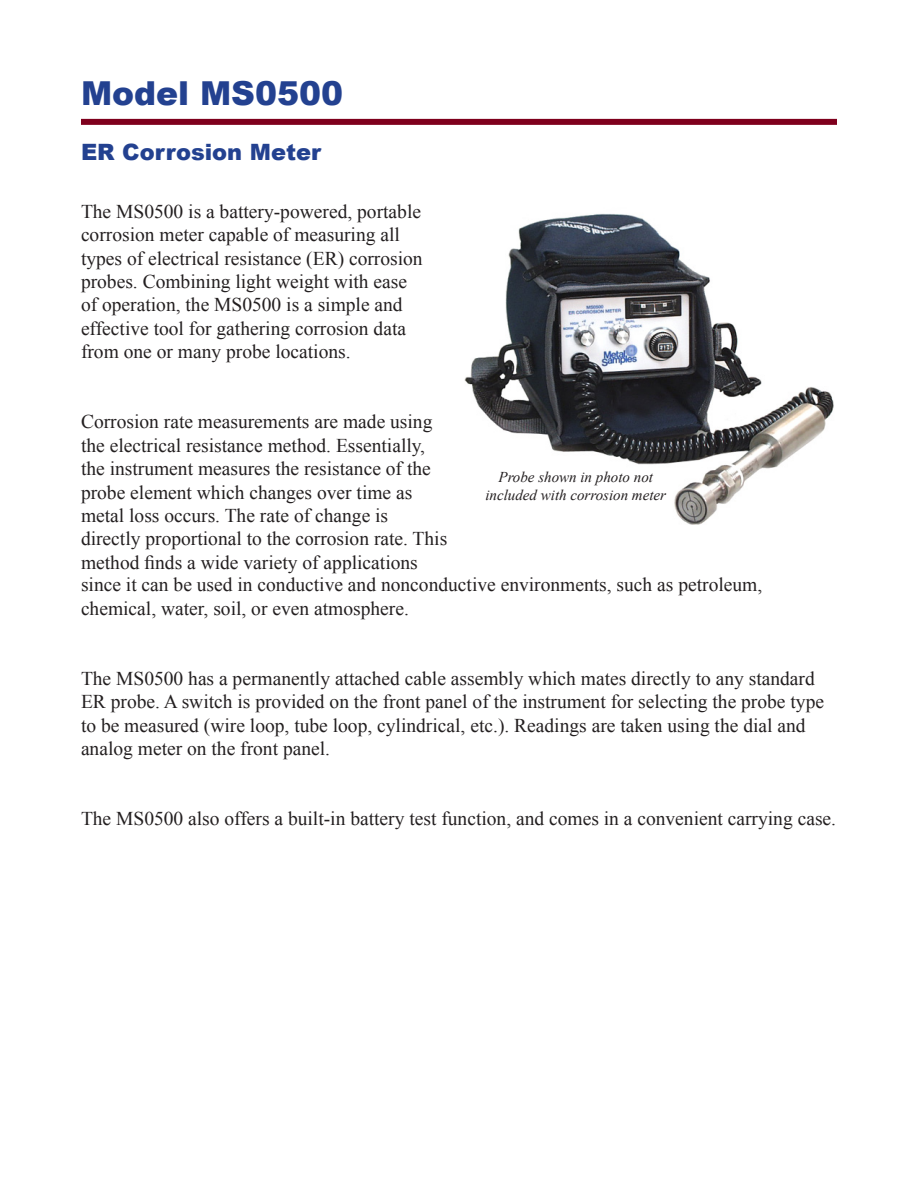
<style>
.page{position:relative;width:918px;height:1188px;background:#fff}
.page>*{position:absolute;margin:0;border:0;box-sizing:border-box;transform-origin:0 0}
.t1{font:900 33px "Arial";color:#234190}
.t2{font:900 22.5px "Arial";color:#234190}
.t3{font:19.5px/23.4px "Times New Roman";color:#231f20}
.t4{font:italic 15px "Times New Roman";color:#231f20}
</style>
<div class="page">
<img style="left:464px;top:213px;width:370px;height:312px">
<div style="left:81px;top:119px;width:756px;height:6px;background:#7f001d"></div>
<p class="t1" style="left:81px;top:69px;width:264px">Model MS0500</p>
<p class="t2" style="left:81px;top:135px;width:242px">ER Corrosion Meter</p>
<p class="t3" style="left:81px;top:199px;width:343px">The MS0500 is a battery-powered, portable corrosion meter capable of measuring all types of electrical resistance (ER) corrosion probes. Combining light weight with ease of operation, the MS0500 is a simple and effective tool for gathering corrosion data from one or many probe locations.</p>
<p class="t3" style="left:81px;top:410px;width:368px">Corrosion rate measurements are made using the electrical resistance method. Essentially, the instrument measures the resistance of the probe element which changes over time as metal loss occurs. The rate of change is directly proportional to the corrosion rate. This method finds a wide variety of applications</p>
<p class="t4" style="left:499px;top:466px;width:156px">Probe shown in photo not</p>
<p class="t4" style="left:485px;top:484px;width:182px">included with corrosion meter</p>
<p class="t3" style="left:81px;top:573px;width:683px">since it can be used in conductive and nonconductive environments, such as petroleum,</p>
<p class="t3" style="left:81px;top:596px;width:329px">chemical, water, soil, or even atmosphere.</p>
<p class="t3" style="left:81px;top:666px;width:745px">The MS0500 has a permanently attached cable assembly which mates directly to any standard ER probe. A switch is provided on the front panel of the instrument for selecting the probe type to be measured (wire loop, tube loop, cylindrical, etc.). Readings are taken using the dial and analog meter on the front panel.</p>
<p class="t3" style="left:81px;top:807px;width:757px">The MS0500 also offers a built-in battery test function, and comes in a convenient carrying case.</p>
</div>
